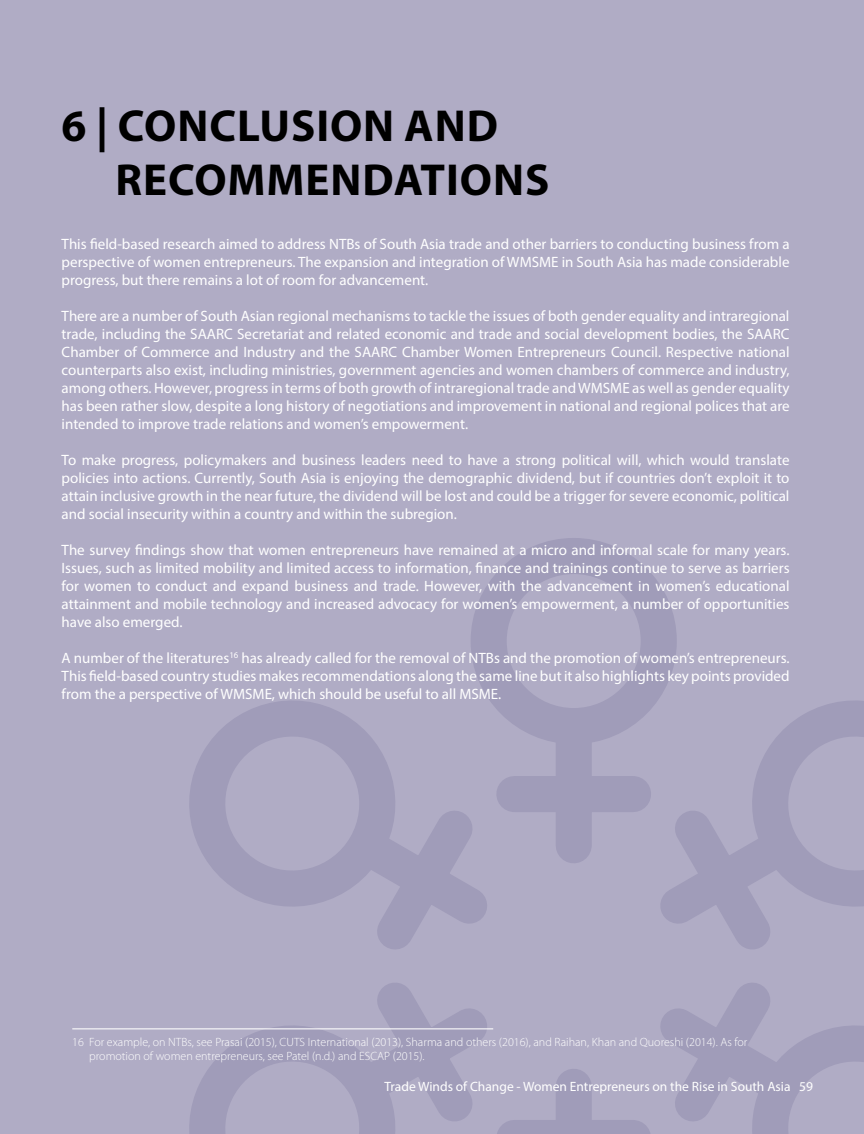
<style>
.page{position:relative;width:864px;height:1134px;background:#b0acc5}
.page>*{position:absolute;margin:0;border:0;box-sizing:border-box;transform-origin:0 0}
.t1{font:700 45px "Myriad Pro";color:#000}
.t2{font:15px/18px "Myriad Pro";color:#fff;text-align:justify}
.t3{font:13.5px "Myriad Pro";color:#fff}
.t4{font:300 12px/13.5px "Myriad Pro";color:#fff}
</style>
<div class="page">
<div style="left:471px;top:538px;width:206px;height:206px;border:36px solid #a09cb9;border-radius:50%"></div>
<div style="left:556px;top:730px;width:36px;height:115px;background:#a09cb9"></div>
<div style="left:514px;top:776px;width:119px;height:36px;background:#a09cb9"></div>
<svg style="left:189px;top:701px;width:203px;height:205px"></svg>
<svg style="left:320px;top:779px;width:194px;height:170px"></svg>
<svg style="left:160px;top:983px;width:354px;height:151px"></svg>
<div style="left:556px;top:1087px;width:36px;height:47px;background:#a09cb9"></div>
<div style="left:514px;top:1120px;width:119px;height:14px;background:#a09cb9"></div>
<svg style="left:633px;top:983px;width:231px;height:151px"></svg>
<svg style="left:755px;top:701px;width:109px;height:200px"></svg>
<svg style="left:633px;top:779px;width:194px;height:170px"></svg>
<hr style="left:72px;top:1028px;width:421px;height:1px;background:#fff">
<h1 class="t1" style="left:62px;top:97px;width:111px">6 | CONCLUSION</h1>
<h1 class="t1" style="left:404px;top:97px;width:32px">AND</h1>
<h1 class="t1" style="left:62px;top:151px;width:32px">RECOMMENDATIONS</h1>
<p class="t2" style="left:62px;top:235px;width:729px">This field-based research aimed to address NTBs of South Asia trade and other barriers to conducting business from a perspective of women entrepreneurs. The expansion and integration of WMSME in South Asia has made considerable progress, but there remains a lot of room for advancement.</p>
<p class="t2" style="left:62px;top:307px;width:730px">There are a number of South Asian regional mechanisms to tackle the issues of both gender equality and intraregional trade, including the SAARC Secretariat and related economic and trade and social development bodies, the SAARC Chamber of Commerce and Industry and the SAARC Chamber Women Entrepreneurs Council. Respective national counterparts also exist, including ministries, government agencies and women chambers of commerce and industry, among others. However, progress in terms of both growth of intraregional trade and WMSME as well as gender equality has been rather slow, despite a long history of negotiations and improvement in national and regional polices that are intended to improve trade relations and women’s empowerment.</p>
<p class="t2" style="left:62px;top:451px;width:729px">To make progress, policymakers and business leaders need to have a strong political will, which would translate policies into actions. Currently, South Asia is enjoying the demographic dividend, but if countries don’t exploit it to attain inclusive growth in the near future, the dividend will be lost and could be a trigger for severe economic, political and social insecurity within a country and within the subregion.</p>
<p class="t2" style="left:62px;top:541px;width:729px">The survey findings show that women entrepreneurs have remained at a micro and informal scale for many years.<br>Issues, such as limited mobility and limited access to information, finance and trainings continue to serve as barriers for women to conduct and expand business and trade. However, with the advancement in women’s educational attainment and mobile technology and increased advocacy for women’s empowerment, a number of opportunities have also emerged.</p>
<p class="t2" style="left:62px;top:649px;width:729px">A number of the literatures<sup>16</sup> has already called for the removal of NTBs and the promotion of women’s entrepreneurs.<br>This field-based country studies makes recommendations along the same line but it also highlights key points provided from the a perspective of WMSME, which should be useful to all MSME.</p>
<p class="t4" style="left:89px;top:1036px;width:660px;text-indent:-17px">16 For example, on NTBs, see Prasai (2015), CUTS International (2013), Sharma and others (2016), and Raihan, Khan and Quoreshi (2014). As for promotion of women entrepreneurs, see Patel (n.d.) and ESCAP (2015).</p>
<p class="t3" style="left:385px;top:1079px;width:430px">Trade Winds of Change - Women Entrepreneurs on the Rise in South Asia 59</p>
</div>
